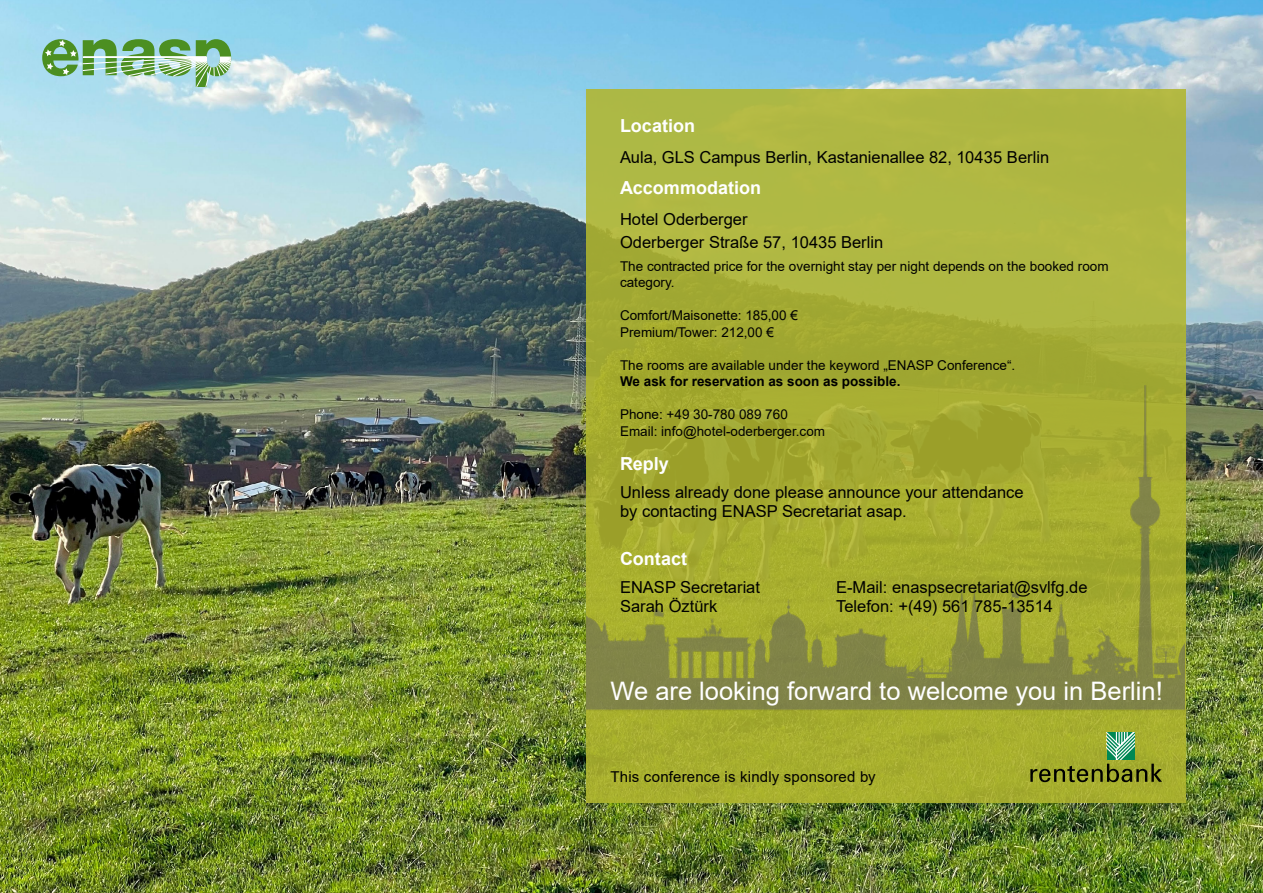
<style>
.page{position:relative;width:1263px;height:893px;background:#fff}
.page>*{position:absolute;margin:0;border:0;box-sizing:border-box;transform-origin:0 0}
.t1{font:25.5px "Arial";color:#fff}
.t2{font:700 18px "Arial";color:#fff}
.t3{font:16.5px/22.5px "Arial";color:#000}
.t4{font:15px "Arial";letter-spacing:.015em;color:#000}
.t5{font:13.5px "Arial";color:#000}
.t6{font:700 13.5px "Arial";color:#000}
</style>
<div class="page">
<img style="left:0;top:0;width:1263px;height:893px">
<svg style="left:586px;top:90px;width:599px;height:713px;background:#abb33d"></svg>
<img style="left:586px;top:375px;width:599px;height:415px">
<svg style="left:42px;top:39px;width:190px;height:48px;background:#91c19d"></svg>
<p class="t2" style="left:620px;top:113px;width:77px">Location</p>
<p class="t3" style="left:620px;top:146px;width:431px">Aula, GLS Campus Berlin, Kastanienallee 82, 10435 Berlin</p>
<p class="t2" style="left:620px;top:175px;width:143px">Accommodation</p>
<p class="t3" style="left:620px;top:208px;width:265px">Hotel Oderberger<br>Oderberger Straße 57, 10435 Berlin</p>
<p class="t5" style="left:620px;top:257px;width:490px">The contracted price for the overnight stay per night depends on the booked room</p>
<p class="t5" style="left:620px;top:273px;width:56px">category.</p>
<p class="t5" style="left:620px;top:306px;width:179px">Comfort/Maisonette: 185,00 €</p>
<p class="t5" style="left:620px;top:323px;width:155px">Premium/Tower: 212,00 €</p>
<p class="t5" style="left:620px;top:356px;width:397px">The rooms are available under the keyword „ENASP Conference“.</p>
<p class="t6" style="left:620px;top:372px;width:282px">We ask for reservation as soon as possible.</p>
<p class="t5" style="left:620px;top:405px;width:169px">Phone: +49 30-780 089 760</p>
<p class="t5" style="left:620px;top:422px;width:207px">Email: info@hotel-oderberger.com</p>
<p class="t2" style="left:620px;top:451px;width:50px">Reply</p>
<p class="t3" style="left:620px;top:481px;width:405px">Unless already done please announce your attendance</p>
<p class="t3" style="left:620px;top:500px;width:288px">by contacting ENASP Secretariat asap.</p>
<p class="t2" style="left:620px;top:546px;width:69px">Contact</p>
<p class="t3" style="left:620px;top:576px;width:142px">ENASP Secretariat</p>
<p class="t3" style="left:836px;top:576px;width:253px">E-Mail: enaspsecretariat@svlfg.de</p>
<p class="t3" style="left:620px;top:595px;width:99px">Sarah Öztürk</p>
<p class="t3" style="left:836px;top:595px;width:218px">Telefon: +(49) 561 785-13514</p>
<p class="t1" style="left:610px;top:673px;width:554px">We are looking forward to welcome you in Berlin!</p>
<p class="t4" style="left:610px;top:767px;width:267px">This conference is kindly sponsored by</p>
</div>
